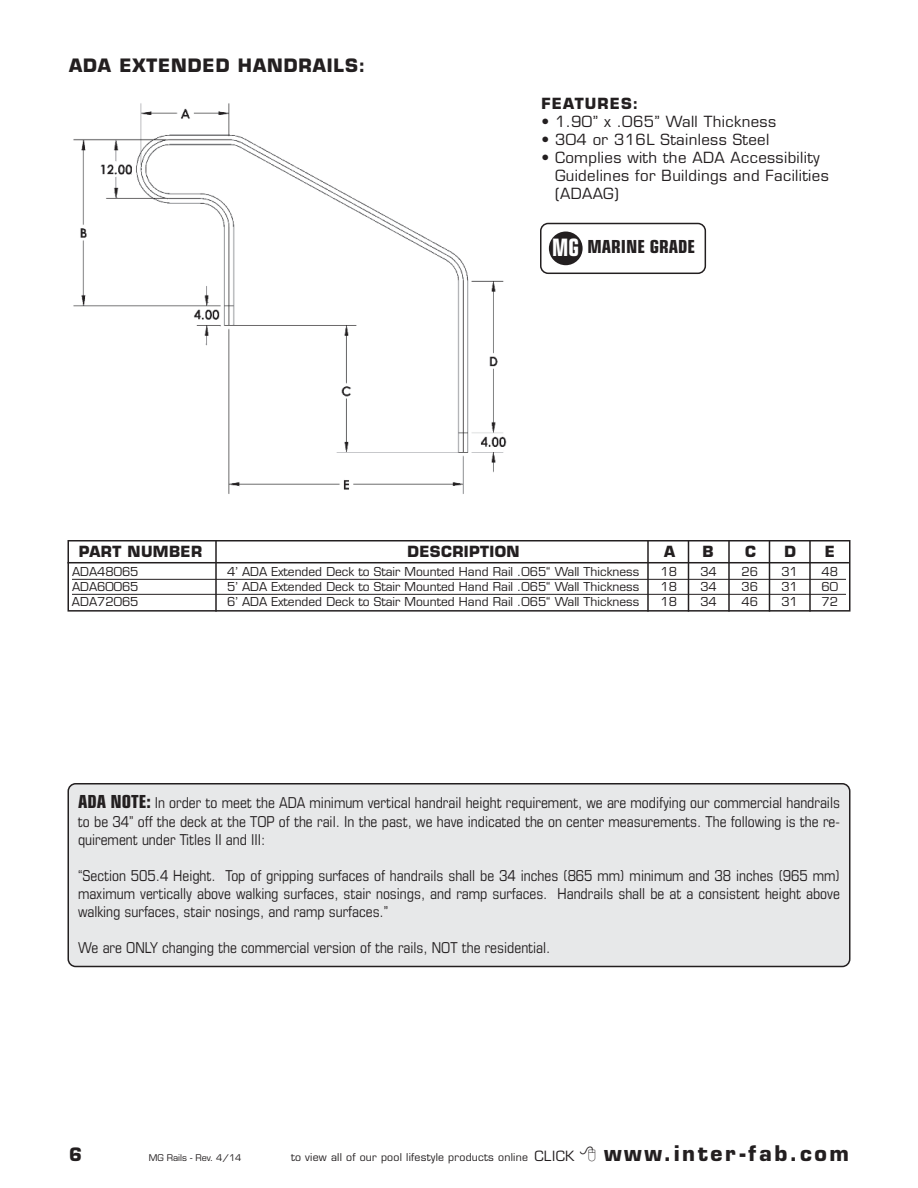
<style>
.page{position:relative;width:918px;height:1188px;background:#fff}
.page>*{position:absolute;margin:0;border:0;box-sizing:border-box;transform-origin:0 0}
.t1{font:700 21px "Eurostile";letter-spacing:.125em;color:#231f20}
.t2{font:700 18px "Eurostile";letter-spacing:.05em;color:#231f20}
.t3{font:700 condensed 18px "Eurostile";color:#231f20}
.t4{font:condensed 15px/18px "Eurostile";color:#231f20}
.t5{font:15px/18px "Eurostile";letter-spacing:.025em;color:#231f20}
.t6{font:700 15px "Eurostile";letter-spacing:.025em;color:#231f20}
.t7{font:700 15px "Eurostile";letter-spacing:.075em;color:#231f20}
.t8{font:12px "Eurostile";color:#231f20}
.t9{font:10.5px "Eurostile";letter-spacing:.025em;color:#231f20}
.t10{font:9px "Eurostile";color:#231f20}
.s1{font-size:24px;color:#fff}
.s2{font-weight:700;font-size:18px}
.s3{font-size:13.8px}
</style>
<div class="page">
<img style="left:73px;top:103px;width:434px;height:391px">
<div style="left:68px;top:540px;width:782px;height:72px;border:2px solid #231f20"></div>
<hr style="left:72px;top:579px;width:774px;height:1px;background:#231f20">
<hr style="left:72px;top:594px;width:774px;height:1px;background:#231f20">
<hr style="left:68px;top:562px;width:781px;height:1px;background:#231f20">
<hr style="left:215px;top:540px;width:2px;height:72px;background:#231f20">
<hr style="left:647px;top:540px;width:2px;height:72px;background:#231f20">
<hr style="left:688px;top:540px;width:1px;height:72px;background:#231f20">
<hr style="left:728px;top:540px;width:2px;height:72px;background:#231f20">
<hr style="left:769px;top:540px;width:1px;height:72px;background:#231f20">
<hr style="left:809px;top:540px;width:2px;height:72px;background:#231f20">
<div style="left:68px;top:783px;width:783px;height:184px;background:#e7e8e9"></div>
<svg style="left:540px;top:223px;width:166px;height:51px"></svg>
<div style="left:549px;top:232px;width:34px;height:33px;background:#231f20;border-radius:50%"></div>
<p class="t2" style="left:69px;top:59px;width:298px">ADA EXTENDED HANDRAILS:</p>
<p class="t7" style="left:542px;top:98px;width:98px">FEATURES:</p>
<p class="t5" style="left:542px;top:114px;width:236px">• 1.90” x .065” Wall Thickness</p>
<p class="t5" style="left:542px;top:132px;width:229px">• 304 or 316L Stainless Steel</p>
<p class="t5" style="left:555px;top:150px;width:275px;text-indent:-14px">• Complies with the ADA Accessibility<br>Guidelines for Buildings and Facilities (ADAAG)</p>
<p class="t3" style="left:552px;top:240px;width:144px"><span class="s1">MG</span> MARINE GRADE</p>
<p class="t6" style="left:79px;top:546px;width:125px">PART NUMBER</p>
<p class="t6" style="left:407px;top:546px;width:114px">DESCRIPTION</p>
<p class="t6" style="left:664px;top:546px;width:12px">A</p>
<p class="t6" style="left:702px;top:546px;width:13px">B</p>
<p class="t6" style="left:745px;top:546px;width:12px">C</p>
<p class="t6" style="left:784px;top:546px;width:13px">D</p>
<p class="t6" style="left:825px;top:546px;width:12px">E</p>
<p class="t8" style="left:72px;top:567px;width:68px">ADA48065</p>
<p class="t8" style="left:227px;top:567px;width:413px">4’ ADA Extended Deck to Stair Mounted Hand Rail .065“ Wall Thickness</p>
<p class="t8" style="left:660px;top:567px;width:18px">18</p>
<p class="t8" style="left:700px;top:567px;width:18px">34</p>
<p class="t8" style="left:741px;top:567px;width:18px">26</p>
<p class="t8" style="left:781px;top:567px;width:18px">31</p>
<p class="t8" style="left:821px;top:567px;width:18px">48</p>
<p class="t8" style="left:72px;top:582px;width:68px">ADA60065</p>
<p class="t8" style="left:227px;top:582px;width:413px">5’ ADA Extended Deck to Stair Mounted Hand Rail .065“ Wall Thickness</p>
<p class="t8" style="left:660px;top:582px;width:18px">18</p>
<p class="t8" style="left:700px;top:582px;width:18px">34</p>
<p class="t8" style="left:741px;top:582px;width:18px">36</p>
<p class="t8" style="left:781px;top:582px;width:18px">31</p>
<p class="t8" style="left:821px;top:582px;width:18px">60</p>
<p class="t8" style="left:72px;top:597px;width:68px">ADA72065</p>
<p class="t8" style="left:227px;top:597px;width:413px">6’ ADA Extended Deck to Stair Mounted Hand Rail .065“ Wall Thickness</p>
<p class="t8" style="left:660px;top:597px;width:18px">18</p>
<p class="t8" style="left:700px;top:597px;width:18px">34</p>
<p class="t8" style="left:741px;top:597px;width:18px">46</p>
<p class="t8" style="left:781px;top:597px;width:18px">31</p>
<p class="t8" style="left:821px;top:597px;width:18px">72</p>
<p class="t4" style="left:78px;top:794px;width:764px;line-height:19.5px"><span class="s2">ADA NOTE:</span> In order to meet the ADA minimum vertical handrail height requirement, we are modifying our commercial handrails to be 34” off the deck at the TOP of the rail. In the past, we have indicated the on center measurements. The following is the re-</p>
<p class="t4" style="left:78px;top:832px;width:189px">quirement under Titles II and III:</p>
<p class="t4" style="left:78px;top:868px;width:764px;text-align:justify">“Section 505.4 Height. Top of gripping surfaces of handrails shall be 34 inches (865 mm) minimum and 38 inches (965 mm) maximum vertically above walking surfaces, stair nosings, and ramp surfaces. Handrails shall be at a consistent height above walking surfaces, stair nosings, and ramp surfaces.”</p>
<p class="t4" style="left:78px;top:940px;width:474px">We are ONLY changing the commercial version of the rails, NOT the residential.</p>
<p class="t2" style="left:69px;top:1148px;width:14px">6</p>
<p class="t10" style="left:149px;top:1154px;width:94px">MG Rails - Rev. 4/14</p>
<p class="t9" style="left:291px;top:1154px;width:285px">to view all of our pool lifestyle products online <span class="s3">CLICK</span></p>
<h1 class="t1" style="left:604px;top:1146px;width:246px">www.inter-fab.com</h1>
</div>
